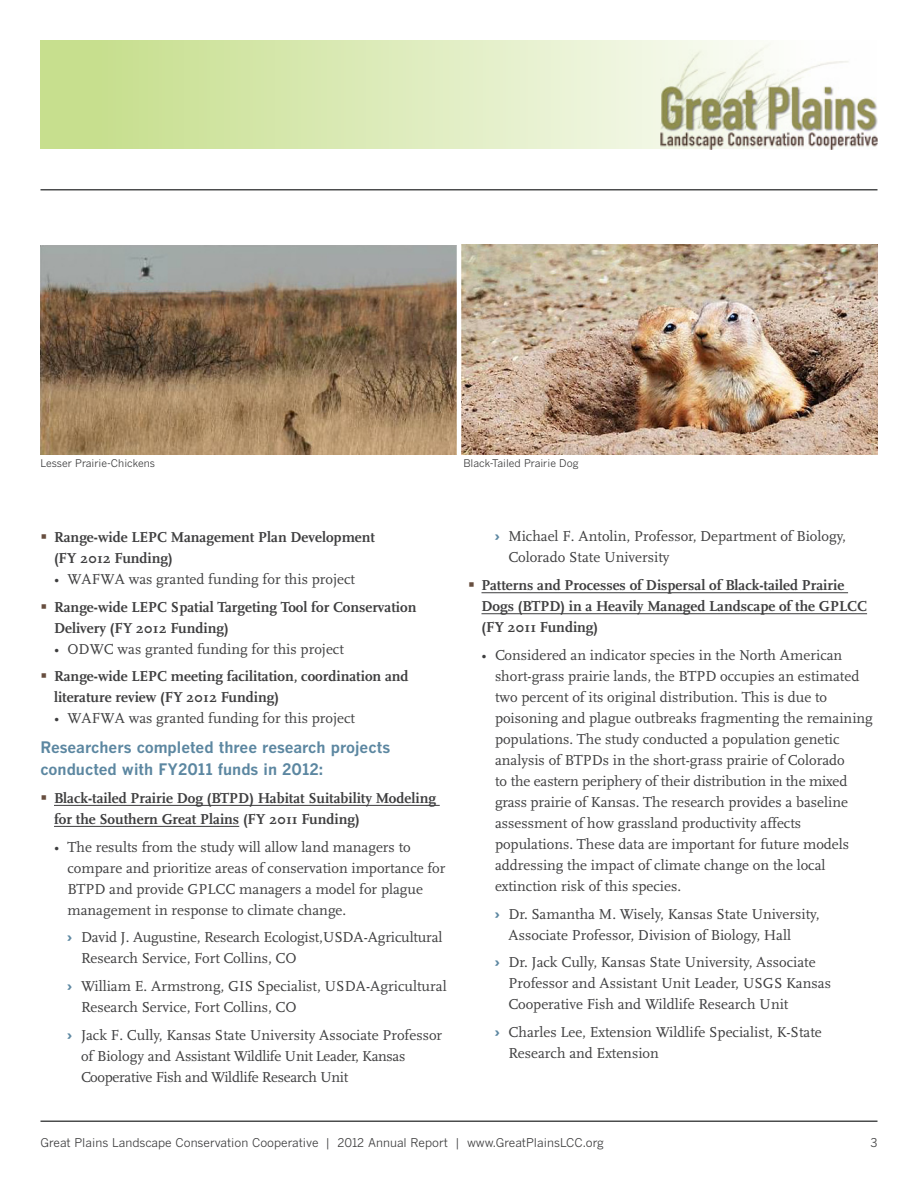
<style>
.page{position:relative;width:918px;height:1188px;background:#fff}
.page>*{position:absolute;margin:0;border:0;box-sizing:border-box;transform-origin:0 0}
.t1{font:700 15.75px/22.5px "Benton Gothic";color:#5c87a1}
.t2{font:15px/21px "Scala";color:#3e3e3f}
.t3{font:700 15px/21px "Scala";color:#3e3e3f}
.t4{font:15px/21px "Scala";letter-spacing:-.02em;color:#3e3e3f}
.t5{font:12px "Benton Gothic";color:#3e3e3f}
.t6{font:10.5px "Benton Gothic";color:#3e3e3f}
.s1{color:#674e3f}
.s2{font-family:"Vialog LT Bold Os F";color:#5c87a1}
</style>
<div class="page">
<hr style="left:40px;top:189px;width:838px;height:1px;background:#4b4c4d">
<hr style="left:40px;top:1120px;width:838px;height:2px;background:#4b4c4d">
<svg style="left:40px;top:40px;width:621px;height:109px;background:#dae9b5"></svg>
<img style="left:661px;top:40px;width:217px;height:109px">
<hr style="left:54px;top:805px;width:386px;height:1px;background:#3e3e3f">
<hr style="left:54px;top:826px;width:185px;height:1px;background:#3e3e3f">
<hr style="left:482px;top:592px;width:366px;height:1px;background:#3e3e3f">
<hr style="left:482px;top:613px;width:385px;height:1px;background:#3e3e3f">
<img style="left:40px;top:245px;width:838px;height:210px">
<hr style="left:457px;top:243px;width:4px;height:216px;background:#fff">
<p class="t6" style="left:40px;top:457px;width:116px">Lesser Prairie-Chickens</p>
<p class="t6" style="left:464px;top:457px;width:117px">Black-Tailed Prairie Dog</p>
<p class="t3" style="left:54px;top:527px;width:323px;text-indent:-14px"><span class="s1">▪</span> Range-wide LEPC Management Plan Development (FY 2012 Funding)</p>
<p class="t2" style="left:54px;top:569px;width:303px">• WAFWA was granted funding for this project</p>
<p class="t3" style="left:54px;top:596px;width:364px;text-indent:-14px"><span class="s1">▪</span> Range-wide LEPC Spatial Targeting Tool for Conservation<br>Delivery (FY 2012 Funding)</p>
<p class="t2" style="left:54px;top:638px;width:291px">• ODWC was granted funding for this project</p>
<p class="t3" style="left:54px;top:666px;width:356px;text-indent:-14px"><span class="s1">▪</span> Range-wide LEPC meeting facilitation, coordination and literature review (FY 2012 Funding)</p>
<p class="t2" style="left:54px;top:708px;width:303px">• WAFWA was granted funding for this project</p>
<p class="t1" style="left:40px;top:735px;width:351px">Researchers completed three research projects conducted with FY2011 funds in 2012:</p>
<p class="t3" style="left:54px;top:788px;width:384px;text-indent:-14px"><span class="s1">▪</span> Black-tailed Prairie Dog (BTPD) Habitat Suitability Modeling for the Southern Great Plains (FY 2011 Funding)</p>
<p class="t2" style="left:68px;top:836px;width:380px;text-indent:-14px">• The results from the study will allow land managers to compare and prioritize areas of conservation importance for BTPD and provide GPLCC managers a model for plague management in response to climate change.</p>
<p class="t2" style="left:81px;top:927px;width:363px;text-indent:-14px"><span class="s2">›</span> David J. Augustine, Research Ecologist,USDA-Agricultural<br>Research Service, Fort Collins, CO</p>
<p class="t2" style="left:81px;top:976px;width:367px;text-indent:-14px"><span class="s2">›</span> William E. Armstrong, GIS Specialist, USDA-Agricultural<br>Research Service, Fort Collins, CO</p>
<p class="t4" style="left:81px;top:1025px;width:363px;text-indent:-14px"><span class="s2">›</span> Jack F. Cully, Kansas State University Associate Professor of Biology and Assistant Wildlife Unit Leader, Kansas<br>Cooperative Fish and Wildlife Research Unit</p>
<p class="t2" style="left:508px;top:526px;width:339px;text-indent:-14px"><span class="s2">›</span> Michael F. Antolin, Professor, Department of Biology,<br>Colorado State University</p>
<p class="t3" style="left:482px;top:575px;width:387px;text-indent:-14px"><span class="s1">▪</span> Patterns and Processes of Dispersal of Black-tailed Prairie<br>Dogs (BTPD) in a Heavily Managed Landscape of the GPLCC (FY 2011 Funding)</p>
<p class="t2" style="left:495px;top:645px;width:379px;text-indent:-14px">• Considered an indicator species in the North American short-grass prairie lands, the BTPD occupies an estimated two percent of its original distribution. This is due to poisoning and plague outbreaks fragmenting the remaining populations. The study conducted a population genetic analysis of BTPDs in the short-grass prairie of Colorado<br>to the eastern periphery of their distribution in the mixed grass prairie of Kansas. The research provides a baseline assessment of how grassland productivity affects populations. These data are important for future models addressing the impact of climate change on the local extinction risk of this species.</p>
<p class="t2" style="left:508px;top:904px;width:312px;text-indent:-14px"><span class="s2">›</span> Dr. Samantha M. Wisely, Kansas State University,<br>Associate Professor, Division of Biology, Hall</p>
<p class="t2" style="left:508px;top:952px;width:324px;text-indent:-14px"><span class="s2">›</span> Dr. Jack Cully, Kansas State University, Associate<br>Professor and Assistant Unit Leader, USGS Kansas<br>Cooperative Fish and Wildlife Research Unit</p>
<p class="t2" style="left:508px;top:1022px;width:315px;text-indent:-14px"><span class="s2">›</span> Charles Lee, Extension Wildlife Specialist, K-State<br>Research and Extension</p>
<p class="t5" style="left:40px;top:1136px;width:565px">Great Plains Landscape Conservation Cooperative | 2012 Annual Report | www.GreatPlainsLCC.org</p>
<p class="t5" style="left:870px;top:1136px;width:9px">3</p>
</div>
